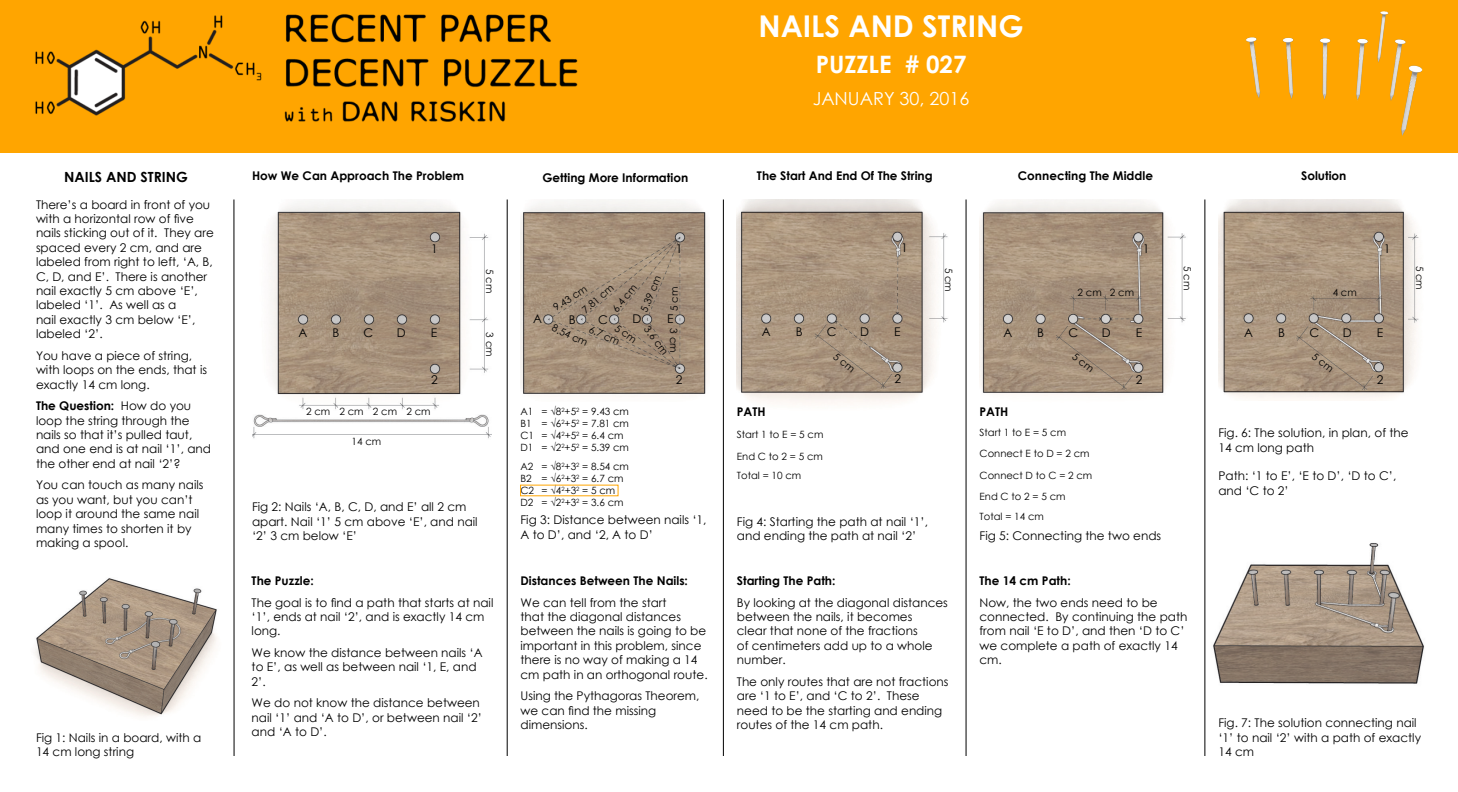
<style>
.page{position:relative;width:1458px;height:792px;background:#fff}
.page>*{position:absolute;margin:0;border:0;box-sizing:border-box;transform-origin:0 0}
.t1{font:700 30px "Century Gothic";color:#fff}
.t2{font:700 24px "Century Gothic";color:#fff}
.t3{font:18px "Century Gothic";color:#fff}
.t4{font:700 14px "Century Gothic";color:#000}
.t5{font:12px/14.4px "Century Gothic";color:#000}
.t6{font:700 12px "Century Gothic";color:#000}
.t7{font:10px "Century Gothic";color:#000}
.s1{font-weight:700}
</style>
<div class="page">
<div style="left:0;top:0;width:1458px;height:153px;background:#ffa500"></div>
<img style="left:35px;top:14px;width:543px;height:108px">
<img style="left:35px;top:578px;width:182px;height:139px">
<img style="left:521px;top:200px;width:187px;height:195px">
<img style="left:737px;top:200px;width:211px;height:203px">
<img style="left:980px;top:200px;width:206px;height:194px">
<img style="left:1218px;top:200px;width:201px;height:200px">
<img style="left:1213px;top:543px;width:211px;height:141px">
<img style="left:252px;top:200px;width:240px;height:239px">
<img style="left:1246px;top:11px;width:177px;height:125px">
<hr style="left:234px;top:200px;width:1px;height:556px;background:#000">
<hr style="left:507px;top:200px;width:1px;height:556px;background:#000">
<hr style="left:723px;top:200px;width:1px;height:556px;background:#000">
<hr style="left:966px;top:200px;width:1px;height:556px;background:#000">
<hr style="left:1205px;top:200px;width:1px;height:556px;background:#000">
<svg style="left:614px;top:324px;width:22px;height:19px"></svg>
<svg style="left:833px;top:352px;width:21px;height:20px"></svg>
<svg style="left:1072px;top:353px;width:21px;height:20px"></svg>
<svg style="left:1311px;top:353px;width:22px;height:19px"></svg>
<p class="t1" style="left:758px;top:4px;width:267px">NAILS AND STRING</p>
<p class="t2" style="left:816px;top:46px;width:152px">PUZZLE # 027</p>
<p class="t3" style="left:813px;top:86px;width:158px">JANUARY 30, 2016</p>
<p class="t4" style="left:64px;top:166px;width:125px">NAILS AND STRING</p>
<p class="t6" style="left:252px;top:167px;width:214px">How We Can Approach The Problem</p>
<p class="t6" style="left:543px;top:168px;width:147px">Getting More Information</p>
<p class="t6" style="left:757px;top:167px;width:177px">The Start And End Of The String</p>
<p class="t6" style="left:1018px;top:167px;width:137px">Connecting The Middle</p>
<p class="t6" style="left:1301px;top:167px;width:47px">Solution</p>
<p class="t5" style="left:36px;top:197px;width:179px">There’s a board in front of you with a horizontal row of five nails sticking out of it. They are spaced every 2 cm, and are labeled from right to left, ‘A, B,<br>C, D, and E’. There is another nail exactly 5 cm above ‘E’, labeled ‘1’. As well as a<br>nail exactly 3 cm below ‘E’, labeled ‘2’.</p>
<p class="t5" style="left:36px;top:348px;width:173px">You have a piece of string, with loops on the ends, that is exactly 14 cm long.</p>
<p class="t5" style="left:36px;top:398px;width:177px"><span class="s1">The Question:</span> How do you loop the string through the nails so that it’s pulled taut, and one end is at nail ‘1’, and the other end at nail ‘2’?</p>
<p class="t5" style="left:36px;top:478px;width:169px">You can touch as many nails as you want, but you can’t loop it around the same nail many times to shorten it by making a spool.</p>
<p class="t5" style="left:36px;top:730px;width:167px">Fig 1: Nails in a board, with a<br>14 cm long string</p>
<p class="t5" style="left:431px;top:242px;width:8px">1</p>
<p class="t5" style="left:676px;top:242px;width:8px">1</p>
<p class="t5" style="left:901px;top:240px;width:8px">1</p>
<p class="t5" style="left:1143px;top:242px;width:8px">1</p>
<p class="t5" style="left:1384px;top:242px;width:8px">1</p>
<p class="t7" style="left:497px;top:269px;width:26px;rotate:90deg">5 cm</p>
<p class="t7" style="left:956px;top:268px;width:26px;rotate:90deg">5 cm</p>
<p class="t7" style="left:1195px;top:266px;width:26px;rotate:90deg">5 cm</p>
<p class="t7" style="left:1427px;top:266px;width:26px;rotate:90deg">5 cm</p>
<p class="t7" style="left:609px;top:306px;width:34px;rotate:-51deg">6.4 cm</p>
<p class="t7" style="left:637px;top:309px;width:40px;rotate:-68deg">5.39 cm</p>
<p class="t7" style="left:579px;top:305px;width:40px;rotate:-40deg">7.81 cm</p>
<p class="t7" style="left:550px;top:302px;width:40px;rotate:-33deg">9.43 cm</p>
<p class="t7" style="left:556px;top:321px;width:40px;rotate:25deg">8.54 cm</p>
<p class="t7" style="left:593px;top:322px;width:34px;rotate:25deg">6.7 cm</p>
<p class="t7" style="left:652px;top:323px;width:34px;rotate:53deg">3.6 cm</p>
<p class="t7" style="left:667px;top:311px;width:26px;rotate:-90deg">5 cm</p>
<p class="t7" style="left:1078px;top:285px;width:26px">2 cm</p>
<p class="t7" style="left:1110px;top:285px;width:26px">2 cm</p>
<p class="t7" style="left:1333px;top:285px;width:26px">4 cm</p>
<p class="t5" style="left:533px;top:312px;width:10px">A</p>
<p class="t5" style="left:633px;top:312px;width:10px">D</p>
<p class="t5" style="left:667px;top:312px;width:8px">E</p>
<p class="t5" style="left:598px;top:313px;width:11px">C</p>
<p class="t5" style="left:569px;top:313px;width:8px">B</p>
<p class="t5" style="left:364px;top:325px;width:11px">C</p>
<p class="t5" style="left:827px;top:324px;width:11px">C</p>
<p class="t5" style="left:1068px;top:325px;width:11px">C</p>
<p class="t5" style="left:1309px;top:325px;width:11px">C</p>
<p class="t5" style="left:299px;top:325px;width:10px">A</p>
<p class="t5" style="left:762px;top:324px;width:10px">A</p>
<p class="t5" style="left:1003px;top:325px;width:10px">A</p>
<p class="t5" style="left:1244px;top:325px;width:10px">A</p>
<p class="t5" style="left:332px;top:325px;width:8px">B</p>
<p class="t5" style="left:796px;top:324px;width:8px">B</p>
<p class="t5" style="left:1037px;top:325px;width:8px">B</p>
<p class="t5" style="left:1278px;top:325px;width:8px">B</p>
<p class="t5" style="left:397px;top:325px;width:10px">D</p>
<p class="t5" style="left:860px;top:324px;width:10px">D</p>
<p class="t5" style="left:1102px;top:325px;width:10px">D</p>
<p class="t5" style="left:1343px;top:325px;width:10px">D</p>
<p class="t5" style="left:431px;top:325px;width:8px">E</p>
<p class="t5" style="left:894px;top:324px;width:8px">E</p>
<p class="t5" style="left:1136px;top:325px;width:8px">E</p>
<p class="t5" style="left:1377px;top:325px;width:8px">E</p>
<p class="t7" style="left:497px;top:332px;width:26px;rotate:90deg">3 cm</p>
<p class="t7" style="left:681px;top:328px;width:26px;rotate:90deg">3 cm</p>
<p class="t5" style="left:431px;top:372px;width:8px">2</p>
<p class="t5" style="left:676px;top:372px;width:8px">2</p>
<p class="t5" style="left:894px;top:371px;width:8px">2</p>
<p class="t5" style="left:1136px;top:372px;width:8px">2</p>
<p class="t5" style="left:1377px;top:372px;width:8px">2</p>
<p class="t7" style="left:306px;top:405px;width:26px">2 cm</p>
<p class="t7" style="left:340px;top:405px;width:26px">2 cm</p>
<p class="t7" style="left:352px;top:434px;width:31px">14 cm</p>
<p class="t7" style="left:373px;top:405px;width:26px">2 cm</p>
<p class="t7" style="left:406px;top:405px;width:26px">2 cm</p>
<p class="t5" style="left:252px;top:499px;width:227px">Fig 2: Nails ‘A, B, C, D, and E’ all 2 cm apart. Nail ‘1’ 5 cm above ‘E’, and nail ‘2’ 3 cm below ‘E’</p>
<p class="t7" style="left:520px;top:404px;width:14px">A1</p>
<p class="t7" style="left:520px;top:416px;width:13px">B1</p>
<p class="t7" style="left:520px;top:428px;width:15px">C1</p>
<p class="t7" style="left:520px;top:440px;width:14px">D1</p>
<p class="t7" style="left:520px;top:460px;width:14px">A2</p>
<p class="t7" style="left:520px;top:472px;width:13px">B2</p>
<p class="t7" style="left:520px;top:484px;width:15px">C2</p>
<p class="t7" style="left:520px;top:496px;width:14px">D2</p>
<p class="t7" style="left:542px;top:404px;width:89px">= √8<sup>2</sup>+5<sup>2</sup> = 9.43 cm</p>
<p class="t7" style="left:542px;top:416px;width:89px">= √6<sup>2</sup>+5<sup>2</sup> = 7.81 cm</p>
<p class="t7" style="left:542px;top:428px;width:83px">= √4<sup>2</sup>+5<sup>2</sup> = 6.4 cm</p>
<p class="t7" style="left:542px;top:440px;width:89px">= √2<sup>2</sup>+5<sup>2</sup> = 5.39 cm</p>
<p class="t7" style="left:542px;top:460px;width:89px">= √8<sup>2</sup>+3<sup>2</sup> = 8.54 cm</p>
<p class="t7" style="left:542px;top:472px;width:83px">= √6<sup>2</sup>+3<sup>2</sup> = 6.7 cm</p>
<p class="t7" style="left:542px;top:484px;width:75px">= √4<sup>2</sup>+3<sup>2</sup> = 5 cm</p>
<p class="t7" style="left:542px;top:496px;width:83px">= √2<sup>2</sup>+3<sup>2</sup> = 3.6 cm</p>
<p class="t5" style="left:521px;top:512px;width:188px">Fig 3: Distance between nails ‘1,<br>A to D’, and ‘2, A to D’</p>
<p class="t6" style="left:737px;top:403px;width:30px">PATH</p>
<p class="t7" style="left:737px;top:427px;width:88px">Start 1 to E = 5 cm</p>
<p class="t7" style="left:737px;top:449px;width:87px">End C to 2 = 5 cm</p>
<p class="t7" style="left:737px;top:468px;width:66px">Total = 10 cm</p>
<p class="t5" style="left:737px;top:514px;width:193px">Fig 4: Starting the path at nail ‘1’, and ending the path at nail ‘2’</p>
<p class="t6" style="left:980px;top:403px;width:30px">PATH</p>
<p class="t7" style="left:980px;top:425px;width:88px">Start 1 to E = 5 cm</p>
<p class="t7" style="left:980px;top:447px;width:112px">Connect E to D = 2 cm</p>
<p class="t7" style="left:980px;top:468px;width:114px">Connect D to C = 2 cm</p>
<p class="t7" style="left:980px;top:490px;width:87px">End C to 2 = 5 cm</p>
<p class="t7" style="left:980px;top:509px;width:66px">Total = 14 cm</p>
<p class="t5" style="left:980px;top:528px;width:183px">Fig 5: Connecting the two ends</p>
<p class="t5" style="left:1218px;top:425px;width:192px">Fig. 6: The solution, in plan, of the<br>14 cm long path</p>
<p class="t5" style="left:1218px;top:469px;width:180px">Path: ‘1 to E’, ‘E to D’, ‘D to C’, and ‘C to 2’</p>
<p class="t6" style="left:252px;top:572px;width:64px">The Puzzle:</p>
<p class="t5" style="left:252px;top:595px;width:243px">The goal is to find a path that starts at nail ‘1’, ends at nail ‘2’, and is exactly 14 cm long.</p>
<p class="t5" style="left:252px;top:645px;width:233px">We know the distance between nails ‘A to E’, as well as between nail ‘1, E, and<br>2’.</p>
<p class="t5" style="left:252px;top:696px;width:232px">We do not know the distance between nail ‘1’ and ‘A to D’, or between nail ‘2’ and ‘A to D’.</p>
<p class="t6" style="left:521px;top:572px;width:169px">Distances Between The Nails:</p>
<p class="t5" style="left:521px;top:595px;width:189px">We can tell from the start<br>that the diagonal distances between the nails is going to be important in this problem, since there is no way of making a 14 cm path in an orthogonal route.</p>
<p class="t5" style="left:521px;top:688px;width:181px">Using the Pythagoras Theorem, we can find the missing dimensions.</p>
<p class="t6" style="left:737px;top:572px;width:100px">Starting The Path:</p>
<p class="t5" style="left:737px;top:595px;width:213px">By looking at the diagonal distances between the nails, it becomes<br>clear that none of the fractions<br>of centimeters add up to a whole number.</p>
<p class="t5" style="left:737px;top:674px;width:213px">The only routes that are not fractions are ‘1 to E’, and ‘C to 2’. These need to be the starting and ending routes of the 14 cm path.</p>
<p class="t6" style="left:980px;top:572px;width:93px">The 14 cm Path:</p>
<p class="t5" style="left:980px;top:595px;width:209px">Now, the two ends need to be connected. By continuing the path from nail ‘E to D’, and then ‘D to C’ we complete a path of exactly 14 cm.</p>
<p class="t5" style="left:1218px;top:715px;width:204px">Fig. 7: The solution connecting nail ‘1’ to nail ‘2’ with a path of exactly<br>14 cm</p>
</div>
